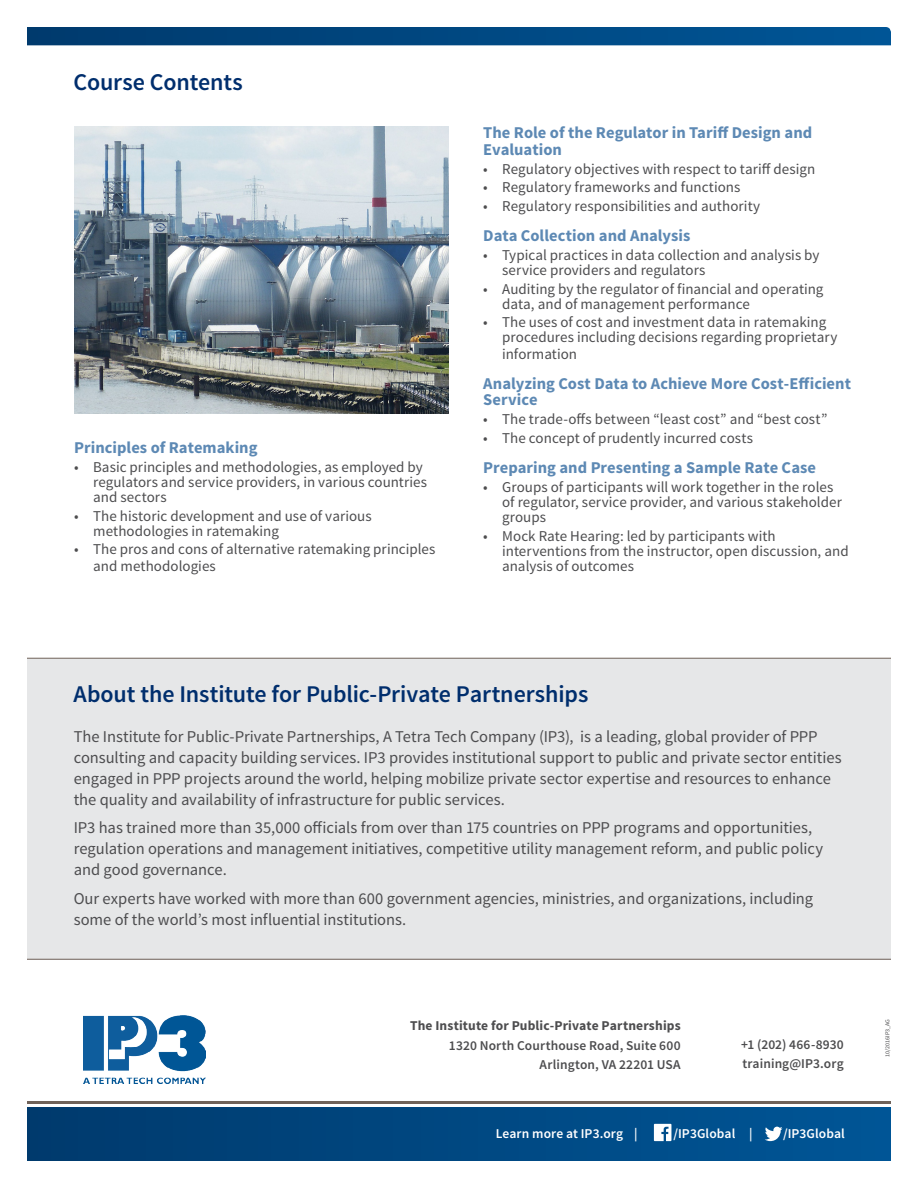
<style>
.page{position:relative;width:918px;height:1188px;background:#fff}
.page>*{position:absolute;margin:0;border:0;box-sizing:border-box;transform-origin:0 0}
.t1{font:600 24px "Source Sans Pro";letter-spacing:-.005em;color:#002e6d}
.t2{font:16.5px/21px "Source Sans Pro";color:#4d4d4f}
.t3{font:700 16.5px/16.5px "Source Sans Pro";color:#5d89b4}
.t4{font:15px/15px "Source Sans Pro";letter-spacing:.005em;color:#4d4d4f}
.t5{font:600 13.5px/19.5px "Source Sans Pro";letter-spacing:.01em;color:#4d4d4f}
.t6{font:700 13.5px "Source Sans Pro";letter-spacing:.01em;color:#4d4d4f}
.t7{font:600 13.5px "Source Sans Pro";letter-spacing:.01em;color:#fff}
.t8{font:6px "Source Sans Pro";color:#4d4d4f}
</style>
<div class="page">
<svg style="left:27px;top:27px;width:864px;height:18px;background:#004781"></svg>
<svg style="left:27px;top:1107px;width:864px;height:54px;background:#004781"></svg>
<hr style="left:27px;top:1102px;width:864px;height:2px;background:#706259">
<img style="left:84px;top:1016px;width:121px;height:67px">
<svg style="left:654px;top:1124px;width:17px;height:17px"></svg>
<svg style="left:765px;top:1127px;width:18px;height:14px"></svg>
<div style="left:27px;top:658px;width:864px;height:302px;background:#e6e7e8"></div>
<img style="left:74px;top:126px;width:374px;height:288px">
<h1 class="t1" style="left:74px;top:67px;width:171px">Course Contents</h1>
<p class="t3" style="left:74px;top:440px;width:185px">Principles of Ratemaking</p>
<p class="t4" style="left:93px;top:460px;width:335px;text-indent:-19px">• Basic principles and methodologies, as employed by regulators and service providers, in various countries and sectors</p>
<p class="t4" style="left:93px;top:508px;width:280px;text-indent:-19px">• The historic development and use of various methodologies in ratemaking</p>
<p class="t4" style="left:93px;top:541px;width:344px;line-height:16.5px;text-indent:-19px">• The pros and cons of alternative ratemaking principles and methodologies</p>
<p class="t3" style="left:483px;top:125px;width:331px">The Role of the Regulator in Tariff Design and<br>Evaluation</p>
<p class="t4" style="left:483px;top:161px;width:333px">• Regulatory objectives with respect to tariff design</p>
<p class="t4" style="left:483px;top:180px;width:259px">• Regulatory frameworks and functions</p>
<p class="t4" style="left:483px;top:199px;width:278px">• Regulatory responsibilities and authority</p>
<p class="t3" style="left:483px;top:228px;width:209px">Data Collection and Analysis</p>
<p class="t4" style="left:502px;top:248px;width:319px;text-indent:-19px">• Typical practices in data collection and analysis by service providers and regulators</p>
<p class="t4" style="left:502px;top:281px;width:323px;text-indent:-19px">• Auditing by the regulator of financial and operating data, and of management performance</p>
<p class="t4" style="left:502px;top:315px;width:337px;text-indent:-19px">• The uses of cost and investment data in ratemaking procedures including decisions regarding proprietary</p>
<p class="t4" style="left:502px;top:347px;width:76px">information</p>
<p class="t3" style="left:483px;top:376px;width:369px">Analyzing Cost Data to Achieve More Cost-Efficient<br>Service</p>
<p class="t4" style="left:483px;top:412px;width:346px">• The trade-offs between “least cost” and “best cost”</p>
<p class="t4" style="left:483px;top:431px;width:271px">• The concept of prudently incurred costs</p>
<p class="t3" style="left:483px;top:460px;width:334px">Preparing and Presenting a Sample Rate Case</p>
<p class="t4" style="left:502px;top:480px;width:341px;text-indent:-19px">• Groups of participants will work together in the roles of regulator, service provider, and various stakeholder groups</p>
<p class="t4" style="left:502px;top:528px;width:348px;text-indent:-19px">• Mock Rate Hearing: led by participants with interventions from the instructor, open discussion, and analysis of outcomes</p>
<h1 class="t1" style="left:74px;top:679px;width:516px">About the Institute for Public-Private Partnerships</h1>
<p class="t2" style="left:74px;top:726px;width:769px">The Institute for Public-Private Partnerships, A Tetra Tech Company (IP3), is a leading, global provider of PPP consulting and capacity building services. IP3 provides institutional support to public and private sector entities engaged in PPP projects around the world, helping mobilize private sector expertise and resources to enhance the quality and availability of infrastructure for public services.</p>
<p class="t2" style="left:74px;top:818px;width:751px">IP3 has trained more than 35,000 officials from over than 175 countries on PPP programs and opportunities, regulation operations and management initiatives, competitive utility management reform, and public policy and good governance.</p>
<p class="t2" style="left:74px;top:888px;width:741px">Our experts have worked with more than 600 government agencies, ministries, and organizations, including some of the world’s most influential institutions.</p>
<p class="t6" style="left:410px;top:1017px;width:272px">The Institute for Public-Private Partnerships</p>
<p class="t5" style="left:449px;top:1036px;width:233px;text-align:right">1320 North Courthouse Road, Suite 600<br>Arlington, VA 22201 USA</p>
<p class="t5" style="left:741px;top:1035px;width:104px">+1 (202) 466-8930 training@IP3.org</p>
<p class="t7" style="left:496px;top:1125px;width:143px">Learn more at IP3.org |</p>
<p class="t7" style="left:673px;top:1125px;width:81px">/IP3Global |</p>
<p class="t7" style="left:783px;top:1125px;width:63px">/IP3Global</p>
<p class="t8" style="left:884px;top:1057px;width:39px;rotate:-90deg">10/2016IP3_AG</p>
</div>
